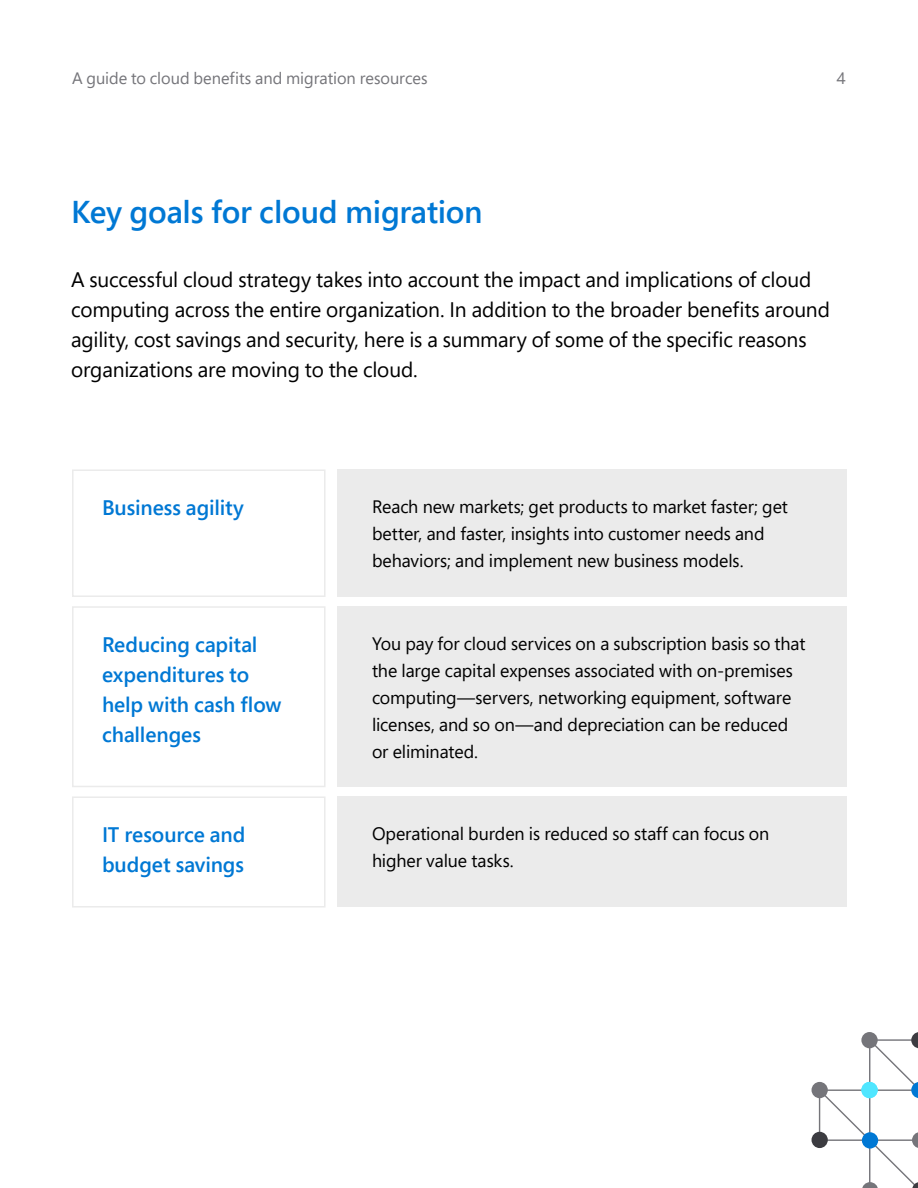
<style>
.page{position:relative;width:918px;height:1188px;background:#fff}
.page>*{position:absolute;margin:0;border:0;box-sizing:border-box;transform-origin:0 0}
.H2_21_26_blue_semibo{font:600 31.5px "Segoe Pro";letter-spacing:-.01em;color:#0078d4}
.H4_14_20{font:21px/30px "Segoe Pro";letter-spacing:-.005em;color:#000}
.H4_14_20-2{font:600 21px/30px "Segoe Pro";letter-spacing:-.005em;color:#0078d4}
.Paragraph_12_18_V3{font:18px/27px "Segoe Pro";letter-spacing:-.005em;color:#000}
.t1{font:16.5px "Segoe Pro";color:#75757a}
</style>
<div class="page">
<div style="left:812px;top:1132px;width:16px;height:16px;background:#3c3c41;border-radius:50%"></div>
<div style="left:812px;top:1082px;width:16px;height:16px;background:#75757a;border-radius:50%"></div>
<svg style="left:818px;top:1032px;width:100px;height:156px"></svg>
<div style="left:72px;top:470px;width:254px;height:127px;border:2px solid #ebebeb"></div>
<div style="left:338px;top:470px;width:510px;height:127px;background:#ebebeb"></div>
<div style="left:72px;top:606px;width:254px;height:181px;border:2px solid #ebebeb"></div>
<div style="left:338px;top:606px;width:510px;height:181px;background:#ebebeb"></div>
<div style="left:72px;top:796px;width:254px;height:112px;border:2px solid #ebebeb"></div>
<div style="left:338px;top:796px;width:510px;height:111px;background:#ebebeb"></div>
<p class="t1" style="left:72px;top:67px;width:357px">A guide to cloud benefits and migration resources</p>
<p class="t1" style="left:836px;top:67px;width:11px">4</p>
<p class="H2_21_26_blue_semibo" style="left:71px;top:190px;width:413px">Key goals for cloud migration</p>
<p class="H4_14_20" style="left:71px;top:264px;width:761px">A successful cloud strategy takes into account the impact and implications of cloud computing across the entire organization. In addition to the broader benefits around agility, cost savings and security, here is a summary of some of the specific reasons organizations are moving to the cloud.</p>
<p class="H4_14_20-2" style="left:102px;top:492px;width:144px">Business agility</p>
<p class="Paragraph_12_18_V3" style="left:372px;top:493px;width:418px">Reach new markets; get products to market faster; get better, and faster, insights into customer needs and behaviors; and implement new business models.</p>
<p class="H4_14_20-2" style="left:102px;top:629px;width:181px">Reducing capital expenditures to help with cash flow challenges</p>
<p class="Paragraph_12_18_V3" style="left:372px;top:630px;width:435px">You pay for cloud services on a subscription basis so that the large capital expenses associated with on-premises computing—servers, networking equipment, software licenses, and so on—and depreciation can be reduced or eliminated.</p>
<p class="H4_14_20-2" style="left:102px;top:819px;width:145px">IT resource and budget savings</p>
<p class="Paragraph_12_18_V3" style="left:372px;top:820px;width:399px">Operational burden is reduced so staff can focus on higher value tasks.</p>
</div>
